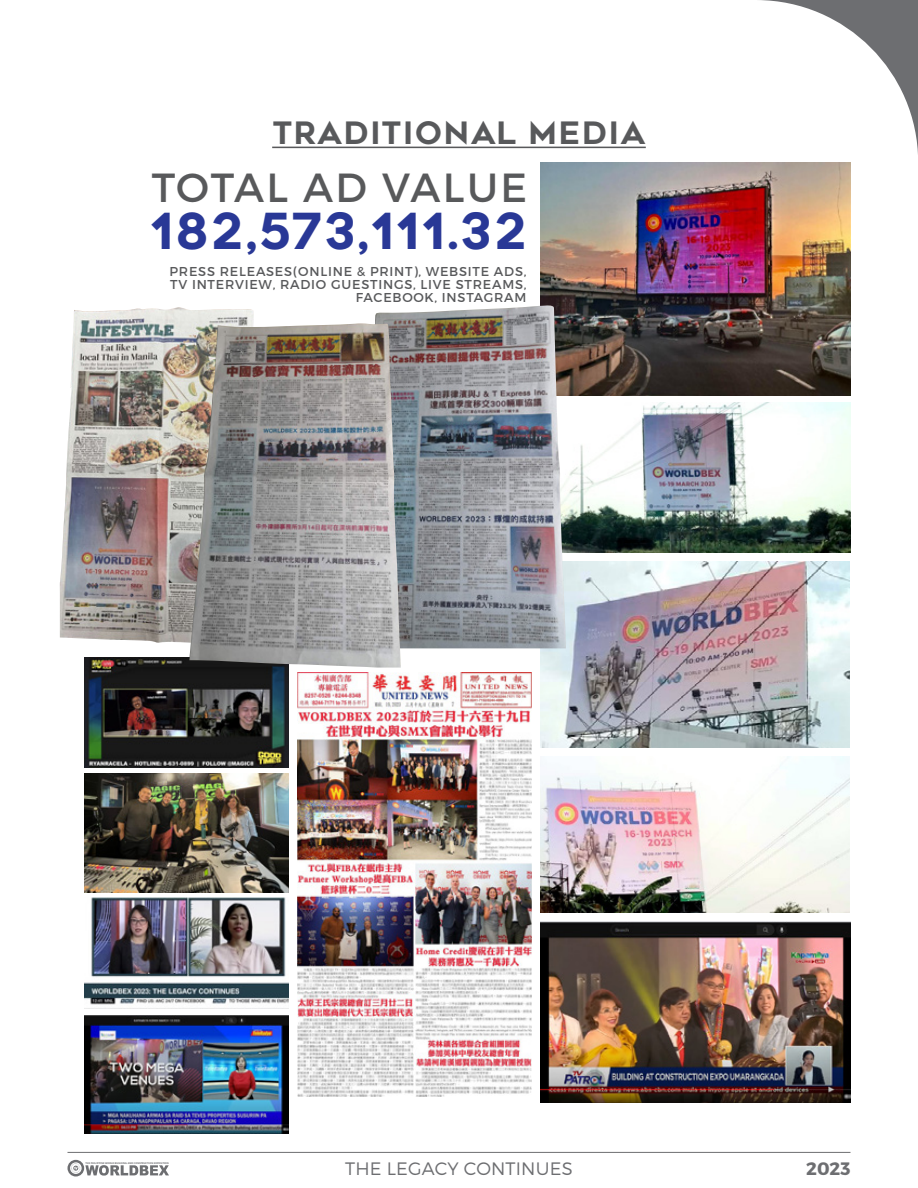
<style>
.page{position:relative;width:918px;height:1188px;background:#fff}
.page>*{position:absolute;margin:0;border:0;box-sizing:border-box;transform-origin:0 0}
.t1{font:49.65px "Renogare";letter-spacing:.05em;color:#293896}
.t2{font:40.65px "Montserrat";letter-spacing:.06em;color:#58595b}
.t3{font:30.9px "Renogare";letter-spacing:.05em;color:#58595b}
.t4{font:300 18px "Montserrat";letter-spacing:.01em;color:#6d6e71}
.t5{font:700 18px "Montserrat";color:#6d6e71}
.t6{font:12.9px/12.9px "Montserrat";letter-spacing:.06em;color:#58595b;text-align:right}
.t7{font:700 2.4px "Open Sans";color:#6d6e71}
</style>
<div class="page">
<img style="left:85px;top:774px;width:203px;height:118px">
<img style="left:85px;top:657px;width:203px;height:110px">
<svg style="left:760px;top:0;width:158px;height:154px"></svg>
<hr style="left:68px;top:1152px;width:782px;height:1px;background:#6d6e71">
<hr style="left:272px;top:147px;width:374px;height:1px;background:#58595b">
<svg style="left:85px;top:1165px;width:84px;height:11px"></svg>
<svg style="left:68px;top:1160px;width:16px;height:17px"></svg>
<svg style="left:70px;top:1162px;width:12px;height:12px"></svg>
<svg style="left:73px;top:1166px;width:5px;height:5px"></svg>
<img style="left:60px;top:307px;width:194px;height:336px">
<img style="left:540px;top:162px;width:310px;height:233px">
<img style="left:566px;top:402px;width:284px;height:150px">
<img style="left:540px;top:561px;width:310px;height:186px">
<img style="left:540px;top:756px;width:310px;height:156px">
<img style="left:297px;top:672px;width:234px;height:425px">
<img style="left:375px;top:305px;width:191px;height:343px">
<img style="left:189px;top:323px;width:212px;height:345px">
<img style="left:85px;top:898px;width:203px;height:107px">
<img style="left:85px;top:1015px;width:203px;height:118px">
<img style="left:540px;top:921px;width:310px;height:181px">
<h3 class="t3" style="left:272px;top:113px;width:375px">TRADITIONAL MEDIA</h3>
<h2 class="t2" style="left:152px;top:162px;width:377px">TOTAL AD VALUE</h2>
<h1 class="t1" style="left:151px;top:198px;width:378px">182,573,111.32</h1>
<p class="t6" style="left:170px;top:265px;width:358px">PRESS RELEASES(ONLINE &amp; PRINT), WEBSITE ADS,<br>TV INTERVIEW, RADIO GUESTINGS, LIVE STREAMS,<br>FACEBOOK, INSTAGRAM</p>
<p class="t7" style="left:85px;top:1161px;width:85px">THE PHILIPPINE WORLD BUILDING AND CONSTRUCTION EXPOSITION</p>
<h3 class="t4" style="left:345px;top:1157px;width:229px">THE LEGACY CONTINUES</h3>
<h3 class="t5" style="left:806px;top:1157px;width:46px">2023</h3>
</div>
